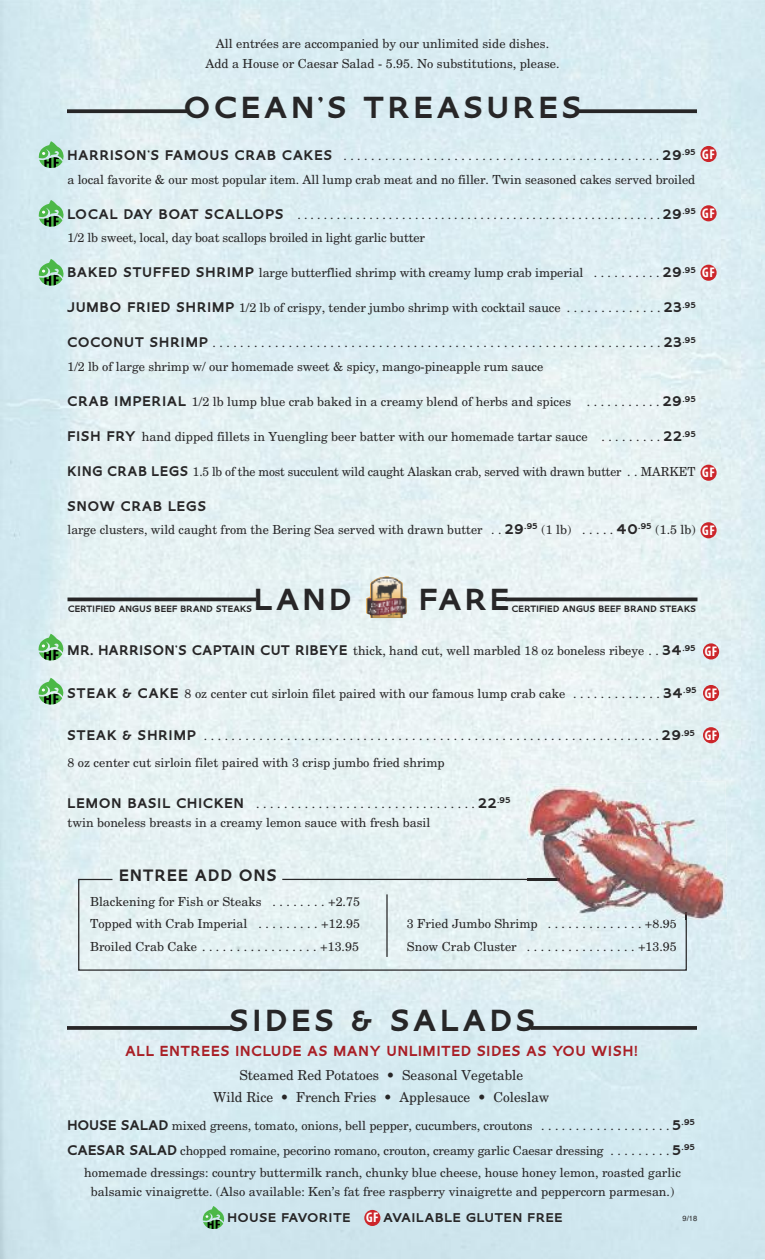
<style>
.page{position:relative;width:765px;height:1260px;background:#fff}
.page>*{position:absolute;margin:0;border:0;box-sizing:border-box;transform-origin:0 0}
.t1{font:30px "LHF Chesham Sans BOLD";letter-spacing:.14em;color:#272627;scale:1.05 1}
.t2{font:16.25px "LHF Chesham Sans BOLD";letter-spacing:.085em;color:#272627}
.t3{font:14.38px "LHF Chesham Sans BOLD";letter-spacing:.07em;color:#a91f26}
.t4{font:700 condensed 14px "Myriad Pro";letter-spacing:.045em;color:#fff}
.t5{font:13.75px/22.5px "New Century Schlbk";color:#272627;text-align:center}
.t6{font:13.75px "LHF Chesham Sans BOLD";letter-spacing:.085em;color:#272627}
.t7{font:12.5px/23.8px "New Century Schlbk";color:#272627}
.t8{font:12.5px "New Century Schlbk";color:#272627;scale:.96 1}
.t9{font:12.5px "LHF Chesham Sans BOLD";letter-spacing:.07em;color:#272627;scale:1.05 1}
.t10{font:9px "LHF Chesham Sans BOLD";letter-spacing:.035em;color:#272627}
.t11{font:7.5px "Helvetica";color:#272627}
.s1{font-family:"LHF Chesham Sans BOLD";font-size:13.75px}
.s2{font-family:"Myriad Pro";font-weight:700;font-stretch:condensed;font-size:14px;color:#fff}
</style>
<div class="page">
<img style="left:0;top:0;width:765px;height:1259px">
<img style="left:366px;top:576px;width:41px;height:42px">
<svg style="left:78px;top:878px;width:610px;height:93px;background:#deebed"></svg>
<hr style="left:282px;top:879px;width:278px;height:1px;background:#272627">
<hr style="left:68px;top:598px;width:188px;height:3px;background:#272627">
<hr style="left:505px;top:598px;width:193px;height:3px;background:#272627">
<svg style="left:67px;top:109px;width:120px;height:4px"></svg>
<svg style="left:578px;top:109px;width:119px;height:4px"></svg>
<svg style="left:67px;top:1026px;width:164px;height:4px"></svg>
<div style="left:703px;top:727px;width:16px;height:16px;background:#cc262b;border-radius:50%"></div>
<div style="left:703px;top:685px;width:16px;height:16px;background:#cc262b;border-radius:50%"></div>
<div style="left:703px;top:643px;width:16px;height:17px;background:#cc262b;border-radius:50%"></div>
<div style="left:701px;top:522px;width:16px;height:16px;background:#cc262b;border-radius:50%"></div>
<div style="left:701px;top:465px;width:16px;height:16px;background:#cc262b;border-radius:50%"></div>
<div style="left:701px;top:265px;width:16px;height:16px;background:#cc262b;border-radius:50%"></div>
<div style="left:701px;top:205px;width:16px;height:16px;background:#cc262b;border-radius:50%"></div>
<svg style="left:531px;top:1026px;width:166px;height:4px"></svg>
<svg style="left:39px;top:141px;width:25px;height:27px"></svg>
<svg style="left:203px;top:1206px;width:22px;height:23px"></svg>
<div style="left:364px;top:1210px;width:16px;height:16px;background:#cc262b;border-radius:50%"></div>
<div style="left:701px;top:146px;width:16px;height:16px;background:#cc262b;border-radius:50%"></div>
<svg style="left:39px;top:259px;width:25px;height:27px"></svg>
<svg style="left:38px;top:634px;width:26px;height:27px"></svg>
<img style="left:526px;top:781px;width:201px;height:141px">
<img style="left:527px;top:879px;width:33px;height:1px">
<svg style="left:38px;top:678px;width:26px;height:27px"></svg>
<svg style="left:39px;top:200px;width:25px;height:27px"></svg>
<p class="t7" style="left:205px;top:33px;width:356px;line-height:20px;text-align:center">All entrées are accompanied by our unlimited side dishes.<br>Add a House or Caesar Salad - 5.95. No substitutions, please.</p>
<h1 class="t1" style="left:184px;top:97px;width:379px">OCEAN’S TREASURES</h1>
<p class="t7" style="left:68px;top:144px;width:629px"><span class="s1">HARRISON’S FAMOUS CRAB CAKES</span> . . . . . . . . . . . . . . . . . . . . . . . . . . . . . . . . . . . . . . . . . . . . . . <span class="s1">29</span><sup>.95 </sup>a local favorite &amp; our most popular item. All lump crab meat and no filler. Twin seasoned cakes served broiled</p>
<p class="t7" style="left:68px;top:203px;width:630px"><span class="s1">LOCAL DAY BOAT SCALLOPS</span> . . . . . . . . . . . . . . . . . . . . . . . . . . . . . . . . . . . . . . . . . . . . . . . . . . . . . . . . <span class="s1">29</span><sup>.95<br></sup>1/2 lb sweet, local, day boat scallops broiled in light garlic butter</p>
<p class="t7" style="left:68px;top:261px;width:630px"><span class="s1">BAKED STUFFED SHRIMP</span> large butterflied shrimp with creamy lump crab imperial . . . . . . . . . . <span class="s1">29</span><sup>.95</sup></p>
<p class="t7" style="left:68px;top:296px;width:630px"><span class="s1">JUMBO FRIED SHRIMP</span> 1/2 lb of crispy, tender jumbo shrimp with cocktail sauce . . . . . . . . . . . . . . <span class="s1">23</span><sup>.95</sup></p>
<p class="t7" style="left:68px;top:331px;width:630px"><span class="s1">COCONUT SHRIMP</span> . . . . . . . . . . . . . . . . . . . . . . . . . . . . . . . . . . . . . . . . . . . . . . . . . . . . . . . . . . . . . . . . . <span class="s1">23</span><sup>.95<br></sup>1/2 lb of large shrimp w/ our homemade sweet &amp; spicy, mango-pineapple rum sauce</p>
<p class="t7" style="left:68px;top:390px;width:630px"><span class="s1">CRAB IMPERIAL</span> 1/2 lb lump blue crab baked in a creamy blend of herbs and spices . . . . . . . . . . . <span class="s1">29</span><sup>.95</sup></p>
<p class="t7" style="left:68px;top:425px;width:630px"><span class="s1">FISH FRY</span> hand dipped fillets in Yuengling beer batter with our homemade tartar sauce . . . . . . . . . <span class="s1">22</span><sup>.95</sup></p>
<p class="t8" style="left:67px;top:465px;width:656px"><span class="s1">KING CRAB LEGS</span> 1.5 lb of the most succulent wild caught Alaskan crab, served with drawn butter . . MARKET</p>
<p class="t6" style="left:68px;top:501px;width:140px">SNOW CRAB LEGS</p>
<p class="t7" style="left:68px;top:518px;width:630px">large clusters, wild caught from the Bering Sea served with drawn butter . . <span class="s1">29</span><sup>.95</sup> (1 lb) . . . . . <span class="s1">40</span><sup>.95</sup> (1.5 lb)</p>
<p class="t4" style="left:702px;top:149px;width:14px">GF</p>
<p class="t4" style="left:702px;top:208px;width:14px">GF</p>
<p class="t4" style="left:702px;top:268px;width:14px">GF</p>
<p class="t4" style="left:702px;top:468px;width:14px">GF</p>
<p class="t4" style="left:702px;top:525px;width:14px">GF</p>
<h1 class="t1" style="left:254px;top:589px;width:94px">LAND</h1>
<h1 class="t1" style="left:419px;top:589px;width:87px">FARE</h1>
<p class="t10" style="left:68px;top:605px;width:185px">CERTIFIED ANGUS BEEF BRAND STEAKS</p>
<p class="t10" style="left:512px;top:605px;width:185px">CERTIFIED ANGUS BEEF BRAND STEAKS</p>
<p class="t7" style="left:67px;top:639px;width:630px"><span class="s1">MR. HARRISON’S CAPTAIN CUT RIBEYE</span> thick, hand cut, well marbled 18 oz boneless ribeye . . <span class="s1">34</span><sup>.95</sup></p>
<p class="t7" style="left:68px;top:682px;width:630px"><span class="s1">STEAK &amp; CAKE</span> 8 oz center cut sirloin filet paired with our famous lump crab cake . . . . . . . . . . . . . <span class="s1">34</span><sup>.95</sup></p>
<p class="t7" style="left:68px;top:723px;width:629px;line-height:26.2px"><span class="s1">STEAK &amp; SHRIMP</span> . . . . . . . . . . . . . . . . . . . . . . . . . . . . . . . . . . . . . . . . . . . . . . . . . . . . . . . . . . . . . . . . . . <span class="s1">29</span><sup>.95<br></sup>8 oz center cut sirloin filet paired with 3 crisp jumbo fried shrimp</p>
<p class="t7" style="left:68px;top:794px;width:444px;line-height:18.8px"><span class="s1">LEMON BASIL CHICKEN</span> . . . . . . . . . . . . . . . . . . . . . . . . . . . . . . . . <span class="s1">22</span><sup>.95 </sup>twin boneless breasts in a creamy lemon sauce with fresh basil</p>
<p class="t4" style="left:705px;top:646px;width:14px">GF</p>
<p class="t4" style="left:705px;top:688px;width:14px">GF</p>
<p class="t4" style="left:705px;top:730px;width:14px">GF</p>
<h2 class="t2" style="left:119px;top:869px;width:159px">ENTREE ADD ONS</h2>
<p class="t7" style="left:90px;top:890px;width:271px;line-height:22.5px;text-align:justify">Blackening for Fish or Steaks . . . . . . . . +2.75<br>Topped with Crab Imperial . . . . . . . . . +12.95<br>Broiled Crab Cake . . . . . . . . . . . . . . . . . +13.95</p>
<p class="t7" style="left:407px;top:913px;width:271px;line-height:22.5px">3 Fried Jumbo Shrimp . . . . . . . . . . . . . . +8.95<br>Snow Crab Cluster . . . . . . . . . . . . . . . . +13.95</p>
<h1 class="t1" style="left:230px;top:1010px;width:292px">SIDES &amp; SALADS</h1>
<p class="t3" style="left:125px;top:1046px;width:513px">ALL ENTREES INCLUDE AS MANY UNLIMITED SIDES AS YOU WISH!</p>
<p class="t5" style="left:213px;top:1064px;width:338px">Steamed Red Potatoes • Seasonal Vegetable<br>Wild Rice • French Fries • Applesauce • Coleslaw</p>
<p class="t7" style="left:68px;top:1113px;width:629px;line-height:25px"><span class="s1">HOUSE SALAD</span> mixed greens, tomato, onions, bell pepper, cucumbers, croutons . . . . . . . . . . . . . . . . . . . <span class="s1">5</span><sup>.95<br></sup><span class="s1">CAESAR SALAD</span> chopped romaine, pecorino romano, crouton, creamy garlic Caesar dressing . . . . . . . . . <span class="s1">5</span><sup>.95</sup></p>
<p class="t7" style="left:84px;top:1163px;width:598px;line-height:18.8px;text-align:center">homemade dressings: country buttermilk ranch, chunky blue cheese, house honey lemon, roasted garlic balsamic vinaigrette. (Also available: Ken’s fat free raspberry vinaigrette and peppercorn parmesan.)</p>
<p class="t9" style="left:227px;top:1213px;width:321px">HOUSE FAVORITE <span class="s2">GF</span> AVAILABLE GLUTEN FREE</p>
<p class="t11" style="left:683px;top:1214px;width:16px">9/18</p>
</div>
